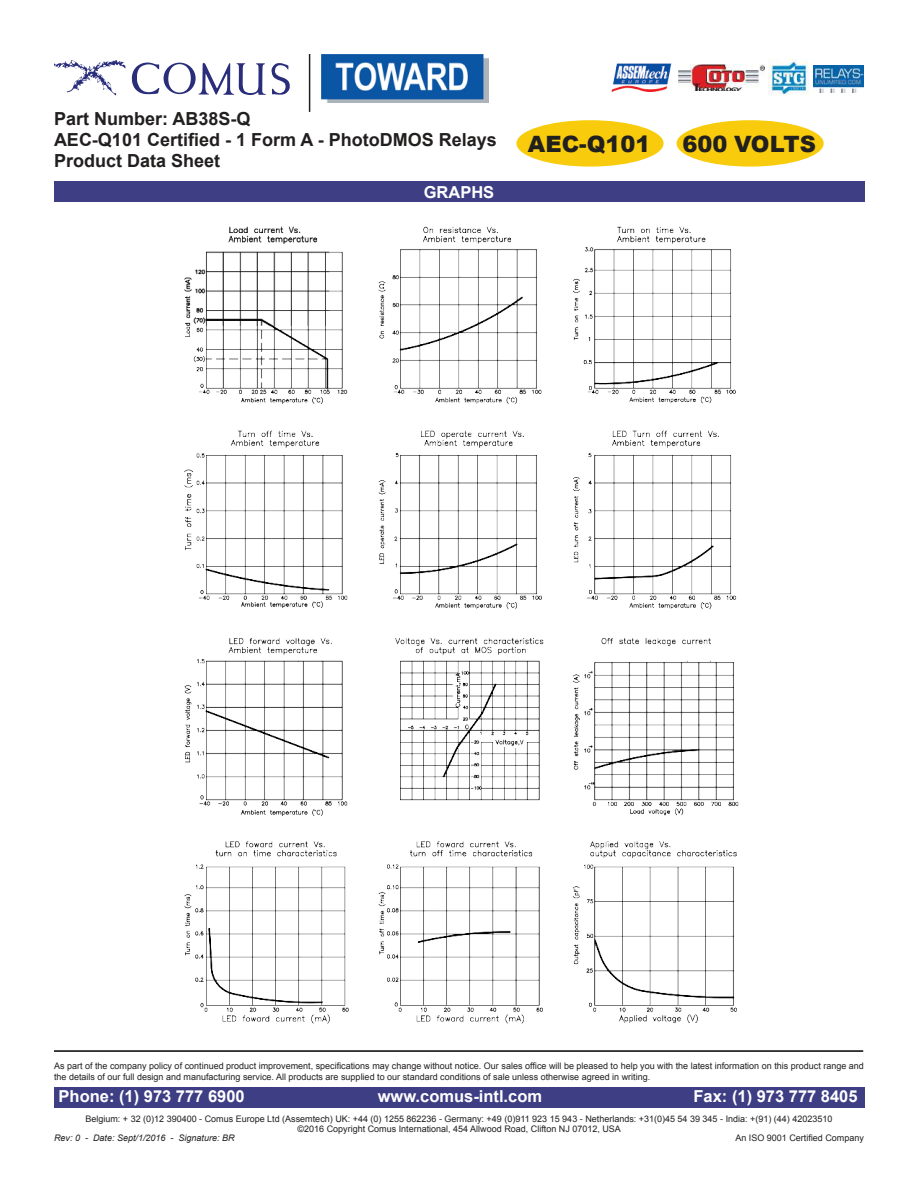
<style>
.page{position:relative;width:918px;height:1188px;background:#fff}
.page>*{position:absolute;margin:0;border:0;box-sizing:border-box;transform-origin:0 0}
.t1{font:900 22.5px "Arial";color:#221f1f}
.t2{font:700 18px/21px "Arial";color:#221f1f}
.t3{font:700 16.5px "Arial";color:#fff}
.t4{font:9px/10.8px "Arial";color:#221f1f}
.t5{font:italic 9px "Arial";color:#221f1f}
</style>
<div class="page">
<div style="left:54px;top:1087px;width:810px;height:20px;background:#3e3e84"></div>
<div style="left:54px;top:182px;width:810px;height:20px;background:#3e3e84"></div>
<img style="left:184px;top:226px;width:555px;height:798px">
<hr style="left:54px;top:1050px;width:809px;height:2px;background:#010102">
<svg style="left:132px;top:62px;width:158px;height:33px"></svg>
<svg style="left:54px;top:60px;width:72px;height:36px"></svg>
<img style="left:611px;top:63px;width:61px;height:29px">
<img style="left:679px;top:64px;width:86px;height:26px">
<img style="left:768px;top:60px;width:40px;height:35px">
<img style="left:813px;top:65px;width:50px;height:28px">
<img style="left:322px;top:54px;width:166px;height:48px">
<hr style="left:309px;top:54px;width:1px;height:58px;background:#221f1f">
<div style="left:677px;top:120px;width:147px;height:47px;background:#f8cc0c;border-radius:50%"></div>
<div style="left:516px;top:120px;width:148px;height:47px;background:#f8cc0c;border-radius:50%"></div>
<h2 class="t2" style="left:54px;top:108px;width:444px">Part Number: AB38S-Q<br>AEC-Q101 Certi昀椀ed - 1 Form A - PhotoDMOS Relays<br>Product Data Sheet</h2>
<h3 class="t3" style="left:424px;top:181px;width:72px">GRAPHS</h3>
<h1 class="t1" style="left:528px;top:131px;width:124px">AEC-Q101</h1>
<h1 class="t1" style="left:683px;top:131px;width:135px">600 VOLTS</h1>
<p class="t4" style="left:54px;top:1061px;width:811px">As part of the company policy of continued product improvement, speci昀椀cations may change without notice. Our sales of昀椀ce will be pleased to help you with the latest information on this product range and the details of our full design and manufacturing service. All products are supplied to our standard conditions of sale unless otherwise agreed in writing.</p>
<h3 class="t3" style="left:59px;top:1086px;width:188px">Phone: (1) 973 777 6900</h3>
<h3 class="t3" style="left:378px;top:1086px;width:166px">www.comus-intl.com</h3>
<h3 class="t3" style="left:693px;top:1086px;width:166px">Fax: (1) 973 777 8405</h3>
<p class="t4" style="left:85px;top:1113px;width:748px;text-align:center">Belgium: + 32 (0)12 390400 - Comus Europe Ltd (Assemtech) UK: +44 (0) 1255 862236 - Germany: +49 (0)911 923 15 943 - Netherlands: +31(0)45 54 39 345 - India: +(91) (44) 42023510 ©2016 Copyright Comus International, 454 Allwood Road, Clifton NJ 07012, USA</p>
<p class="t5" style="left:54px;top:1134px;width:182px">Rev: 0 - Date: Sept/1/2016 - Signature: BR</p>
<p class="t4" style="left:735px;top:1132px;width:130px">An ISO 9001 Certi昀椀ed Company</p>
</div>
